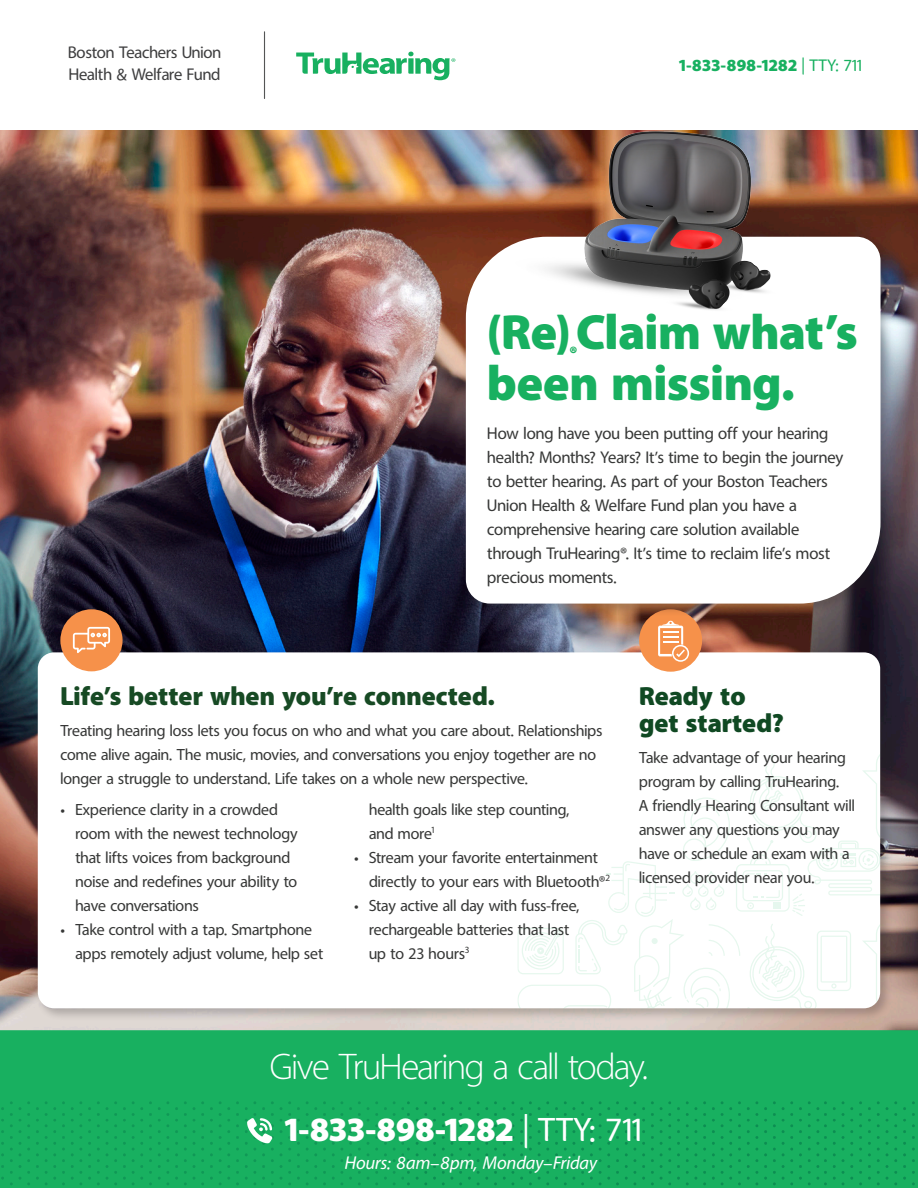
<style>
.page{position:relative;width:918px;height:1188px;background:#fff}
.page>*{position:absolute;margin:0;border:0;box-sizing:border-box;transform-origin:0 0}
.t1{font:900 48px/51px "Tru Hearing Rounded";color:#18b060}
.t2{font:300 36px "Tru Hearing Rounded";color:#fff}
.t3{font:900 33px "Tru Hearing Rounded";letter-spacing:-.035em;color:#fff}
.t4{font:900 25.5px "Tru Hearing Rounded";color:#174a24}
.t5{font:900 25.5px/27px "Tru Hearing Rounded";color:#104923}
.t6{font:italic 18px "Tru Hearing Rounded";color:#fff}
.t7{font:900 17.55px "Tru Hearing Rounded";color:#18b060}
.t8{font:16.5px/24px "Tru Hearing Rounded";letter-spacing:.005em;color:#373837}
.t9{font:16.5px/22.5px "Tru Hearing Rounded";color:#3e3e3f}
.PullQuote{font:900 16.5px "Tru Hearing Rounded";letter-spacing:-.02em;color:#18b060}
.t10{font:15.75px/24px "Tru Hearing Rounded";letter-spacing:.005em;color:#373837}
.t11{font:9.15px "Tru Hearing Rounded";color:#373837}
.s1{font-weight:400}
.s2{font-size:15.75px}
</style>
<div class="page">
<img style="left:0;top:131px;width:918px;height:899px">
<div style="left:0;top:1030px;width:918px;height:158px;background:#18b060"></div>
<div style="left:35px;top:649px;width:858px;height:372px;background:#231f20;opacity:.25"></div>
<div style="left:38px;top:652px;width:842px;height:356px;background:#fff;border-radius:16px"></div>
<svg style="left:517px;top:754px;width:363px;height:254px"></svg>
<img style="left:0;top:1099px;width:403px;height:89px">
<img style="left:407px;top:1099px;width:414px;height:89px">
<img style="left:824px;top:1099px;width:94px;height:89px">
<svg style="left:247px;top:1118px;width:26px;height:25px"></svg>
<div style="left:639px;top:609px;width:63px;height:63px;background:#f6914a;border-radius:31px"></div>
<svg style="left:658px;top:621px;width:31px;height:41px"></svg>
<div style="left:461px;top:233px;width:431px;height:384px;background:#231f20;opacity:.24"></div>
<svg style="left:466px;top:237px;width:415px;height:367px"></svg>
<img style="left:482px;top:130px;width:349px;height:222px">
<div style="left:60px;top:609px;width:63px;height:62px;background:#f6914a;border-radius:50%"></div>
<svg style="left:73px;top:627px;width:37px;height:26px"></svg>
<svg style="left:296px;top:51px;width:159px;height:29px"></svg>
<hr style="left:264px;top:32px;width:1px;height:67px;background:#545555">
<p class="t9" style="left:68px;top:41px;width:155px">Boston Teachers Union<br>Health &amp; Welfare Fund</p>
<p class="PullQuote" style="left:679px;top:56px;width:184px">1-833-898-1282 <span class="s1">| TTY: 711</span></p>
<p class="t1" style="left:487px;top:307px;width:372px">(Re(Claim what s’ been missing.</p>
<p class="t8" style="left:487px;top:422px;width:358px">How long have you been putting off your hearing health? Months? Years? s’I t time to begin the journey to better hearing. As part of your Boston Teachers Union Health &amp; Welfare Fund plan you have a comprehensive hearing care solution available through TruHearing s’I t.® time to reclaim life s’ most precious moments.</p>
<p class="t7" style="left:570px;top:342px;width:9px">R</p>
<p class="t4" style="left:60px;top:681px;width:436px">Life s’ better when you’re connected.</p>
<p class="t10" style="left:60px;top:719px;width:543px">Treating hearing loss lets you focus on who and what you care about. Relationships come alive again. The music, movies, and conversations you enjoy together are no longer a struggle to understand. Life takes on a whole new perspective.</p>
<p class="t10" style="left:75px;top:798px;width:204px">Experience clarity in a crowded</p>
<p class="t10" style="left:369px;top:798px;width:202px">health goals like step counting,</p>
<p class="t11" style="left:431px;top:825px;width:4px">1</p>
<p class="t10" style="left:60px;top:798px;width:6px">•</p>
<p class="t10" style="left:369px;top:822px;width:65px">and more</p>
<p class="t10" style="left:369px;top:846px;width:230px">Stream your favorite entertainment</p>
<p class="t10" style="left:75px;top:822px;width:224px">room with the newest technology that lifts voices from background noise and redefines your ability to have conversations</p>
<p class="t10" style="left:75px;top:918px;width:238px">Take control with a tap. Smartphone</p>
<p class="t10" style="left:354px;top:846px;width:6px">•</p>
<p class="t10" style="left:369px;top:870px;width:232px">directly to your ears with Bluetooth</p>
<p class="t10" style="left:369px;top:894px;width:212px">Stay active all day with fuss-free,</p>
<p class="t11" style="left:599px;top:873px;width:13px">2<span class="s2">R</span></p>
<p class="t10" style="left:354px;top:894px;width:6px">•</p>
<p class="t10" style="left:369px;top:918px;width:202px">rechargeable batteries that last</p>
<p class="t11" style="left:465px;top:945px;width:6px">3</p>
<p class="t10" style="left:60px;top:918px;width:6px">•</p>
<p class="t10" style="left:75px;top:942px;width:249px">apps remotely adjust volume, help set</p>
<p class="t10" style="left:369px;top:942px;width:97px">up to 23 hours</p>
<p class="t5" style="left:639px;top:683px;width:146px">Ready to get started?</p>
<p class="t10" style="left:639px;top:746px;width:217px">Take advantage of your hearing program by calling TruHearing.<br>A friendly Hearing Consultant will answer any questions you may have or schedule an exam with a licensed provider near you.</p>
<p class="t2" style="left:270px;top:1047px;width:379px">Give TruHearing a call today.</p>
<p class="t3" style="left:284px;top:1110px;width:359px">1-833-898-1282 <span class="s1">| TTY: 711</span></p>
<p class="t6" style="left:345px;top:1152px;width:254px">Hours 8: am 8– pm, Monday–Friday</p>
</div>
